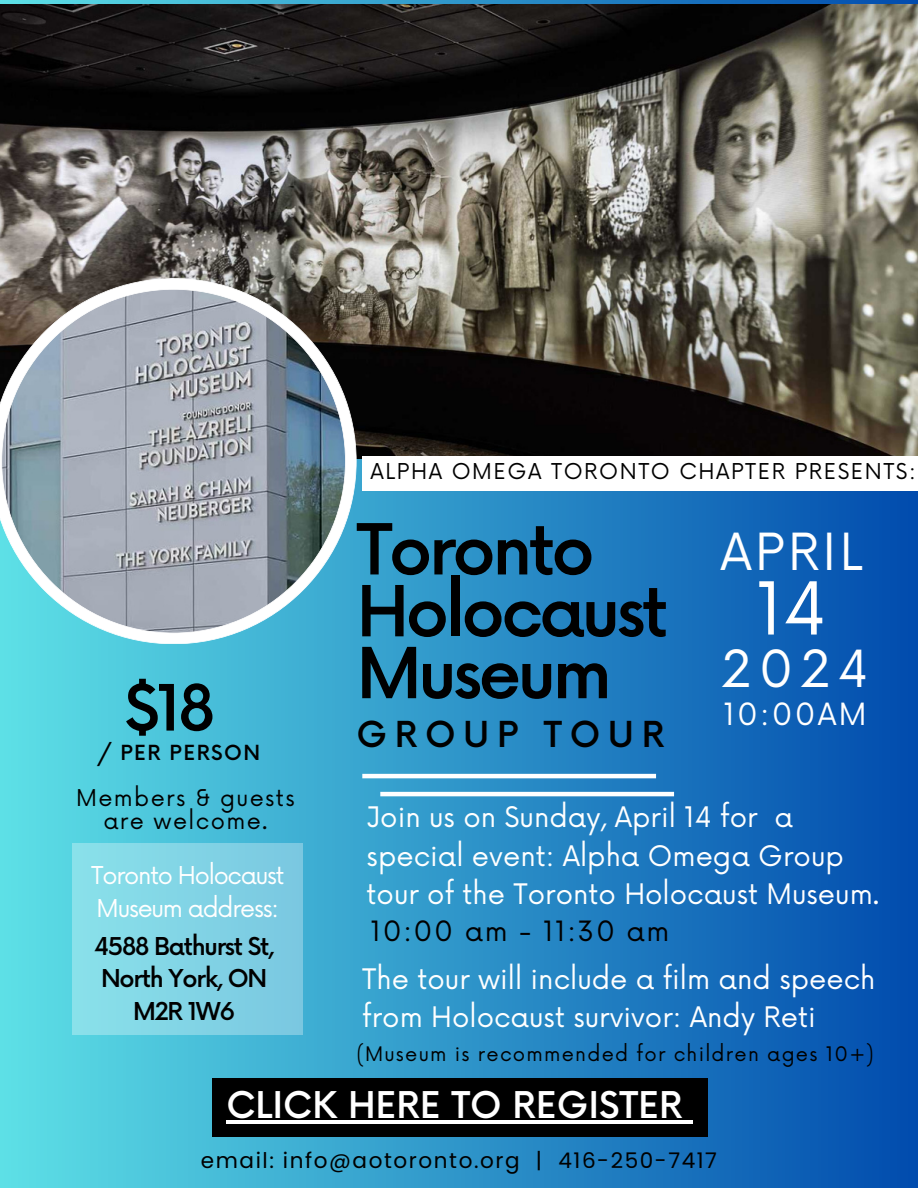
<style>
.page{position:relative;width:918px;height:1188px;background:#fff}
.page>*{position:absolute;margin:0;border:0;box-sizing:border-box;transform-origin:0 0}
.t1{font:70.95px "Now";color:#fff}
.t2{font:500 68.55px/61.8px "Now";letter-spacing:-.05em;color:#000}
.t3{font:500 62.1px "Now";color:#000}
.t4{font:49.8px "Now";letter-spacing:.07em;color:#fff}
.t5{font:500 35.85px "Now";color:#fff}
.t6{font:500 34.8px "Now";letter-spacing:.22em;color:#000}
.t7{font:29.85px "Now";letter-spacing:.075em;color:#fff}
.t8{font:27.6px/38.4px "Now";color:#fff}
.t9{font:27.3px "Now";letter-spacing:.06em;color:#000}
.t10{font:500 24px/32.7px "Now";letter-spacing:-.05em;color:#000;text-align:center}
.t11{font:24px "Now";letter-spacing:-.05em;color:#fff}
.t12{font:22.5px/22.5px "Now";letter-spacing:.06em;color:#000;text-align:center}
.t13{font:21.6px "Poppins";letter-spacing:.075em;color:#000}
.t14{font:21.3px "Now";letter-spacing:.075em;color:#000}
.t15{font:500 20.25px "Now";letter-spacing:.075em;color:#000}
.t16{font:19.5px "Now";letter-spacing:.06em;color:#000}
</style>
<div class="page">
<div style="left:0;top:0;width:918px;height:1188px;background:linear-gradient(to right,#5ddfe5,#014bad)"></div>
<img style="left:0;top:5px;width:918px;height:453px">
<svg style="left:0;top:278px;width:357px;height:366px"></svg>
<hr style="left:362px;top:774px;width:294px;height:4px;background:#fff">
<div style="left:73px;top:844px;width:230px;height:191px;background:#82d4e5"></div>
<div style="left:212px;top:1078px;width:496px;height:59px;background:#000"></div>
<hr style="left:226px;top:1121px;width:456px;height:3px;background:#fff">
<svg style="left:682px;top:1121px;width:11px;height:3px"></svg>
<div style="left:362px;top:456px;width:556px;height:35px;background:#fff"></div>
<hr style="left:380px;top:792px;width:294px;height:4px;background:#fff">
<h5 class="t3" style="left:124px;top:675px;width:92px">$18</h5>
<h6 class="t15" style="left:97px;top:742px;width:164px">/ PER PERSON</h6>
<h3 class="t12" style="left:76px;top:788px;width:220px">Members &amp; guests are welcome.</h3>
<h5 class="t11" style="left:91px;top:862px;width:195px">Toronto Holocaust</h5>
<p class="t11" style="left:97px;top:895px;width:184px">Museum address:</p>
<h5 class="t10" style="left:94px;top:931px;width:182px">4588 Bathurst St,<br>North York, ON<br>M2R 1W6</h5>
<h4 class="t14" style="left:371px;top:460px;width:547px">ALPHA OMEGA TORONTO CHAPTER PRESENTS:</h4>
<h1 class="t2" style="left:357px;top:523px;width:313px">Toronto<br>Holocaust<br>Museum</h1>
<h3 class="t4" style="left:720px;top:524px;width:144px">APRIL</h3>
<p class="t1" style="left:756px;top:569px;width:73px">14</p>
<p class="t4" style="left:721px;top:641px;width:149px">2024</p>
<p class="t7" style="left:723px;top:698px;width:145px">10:00AM</p>
<h2 class="t6" style="left:357px;top:715px;width:309px">GROUP TOUR</h2>
<p class="t8" style="left:367px;top:800px;width:514px">Join us on Sunday, April 14 for a special event: Alpha Omega Group tour of the Toronto Holocaust Museum.</p>
<h2 class="t9" style="left:371px;top:916px;width:300px">10:00 am - 11:30 am</h2>
<p class="t8" style="left:362px;top:961px;width:515px">The tour will include a film and speech from Holocaust survivor: Andy Reti</p>
<p class="t16" style="left:357px;top:1044px;width:519px">(Museum is recommended for children ages 10+)</p>
<h1 class="t5" style="left:226px;top:1086px;width:458px">CLICK HERE TO REGISTER</h1>
<p class="t13" style="left:201px;top:1145px;width:518px">email: info@aotoronto.org | 416-250-7417</p>
</div>
